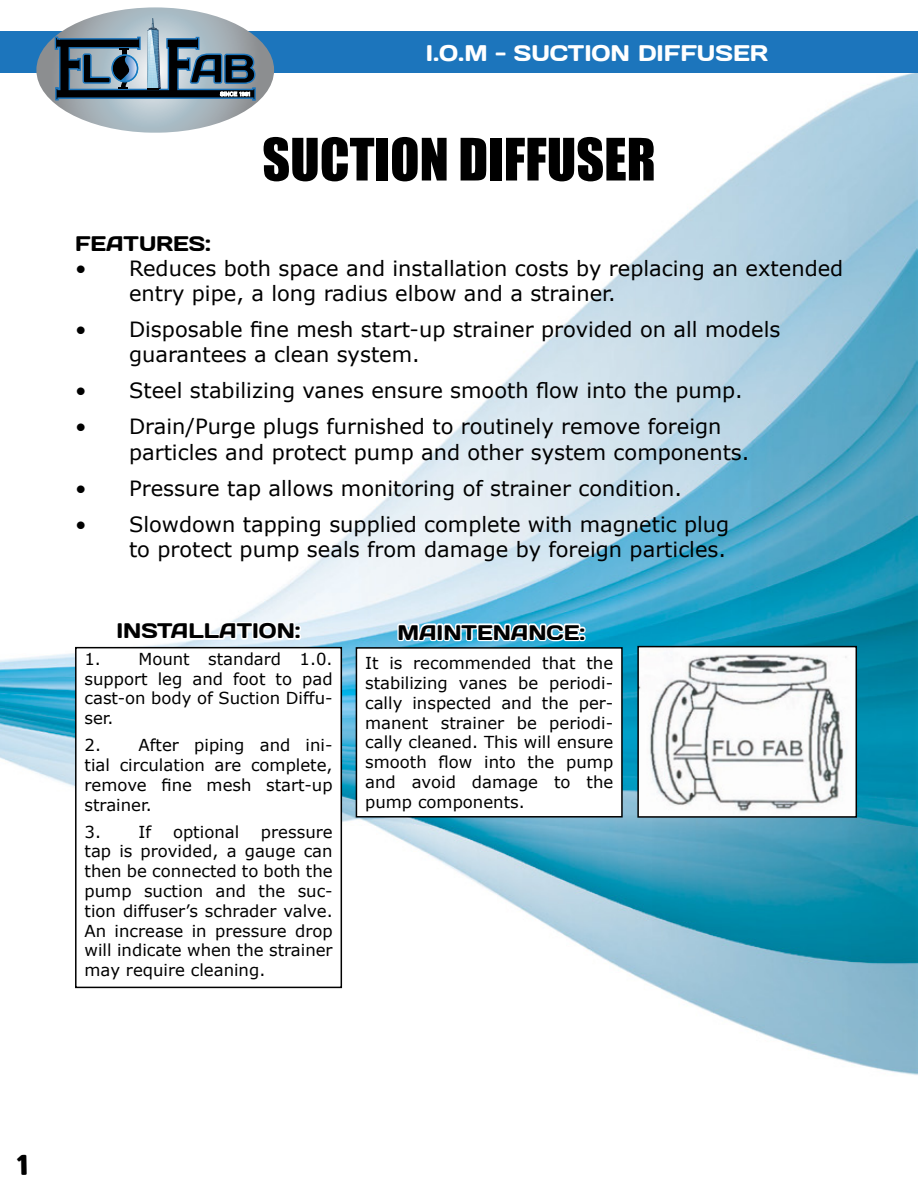
<style>
.page{position:relative;width:918px;height:1188px;background:#fff}
.page>*{position:absolute;margin:0;border:0;box-sizing:border-box;transform-origin:0 0}
.t1{font:54px "Impact";color:#000}
.t2{font:22.5px "Days";color:#fff}
.t3{font:21px/25.2px "Verdana";color:#000}
.t4{font:21px "Days";color:#000}
.t5{font:16.5px/19.8px "Verdana";color:#000;text-align:justify}
</style>
<div class="page">
<img style="left:0;top:72px;width:918px;height:1003px">
<div style="left:0;top:31px;width:918px;height:41px;background:#1c75bc"></div>
<svg style="left:36px;top:7px;width:238px;height:126px"></svg>
<div style="left:76px;top:648px;width:265px;height:339px;background:#fff"></div>
<div style="left:75px;top:647px;width:267px;height:341px;border:2px solid #000"></div>
<svg style="left:114px;top:618px;width:190px;height:26px"></svg>
<div style="left:356px;top:648px;width:266px;height:169px;background:#fff"></div>
<div style="left:356px;top:647px;width:267px;height:171px;border:2px solid #000"></div>
<svg style="left:395px;top:611px;width:193px;height:34px"></svg>
<img style="left:640px;top:649px;width:214px;height:166px">
<div style="left:637px;top:646px;width:220px;height:172px;border:2px solid #000"></div>
<h2 class="t2" style="left:426px;top:38px;width:344px">I.O.M - SUCTION DIFFUSER</h2>
<h1 class="t1" style="left:262px;top:117px;width:395px">SUCTION DIFFUSER</h1>
<p class="t4" style="left:75px;top:230px;width:137px">FEATURES:</p>
<p class="t3" style="left:129px;top:256px;width:716px;text-indent:-54px">• Reduces both space and installation costs by replacing an extended entry pipe, a long radius elbow and a strainer.</p>
<p class="t3" style="left:129px;top:317px;width:653px;text-indent:-54px">• Disposable fine mesh start-up strainer provided on all models guarantees a clean system.</p>
<p class="t3" style="left:75px;top:378px;width:669px">• Steel stabilizing vanes ensure smooth flow into the pump.</p>
<p class="t3" style="left:129px;top:414px;width:622px;text-indent:-54px">• Drain/Purge plugs furnished to routinely remove foreign particles and protect pump and other system components.</p>
<p class="t3" style="left:75px;top:475px;width:609px">• Pressure tap allows monitoring of strainer condition.</p>
<p class="t3" style="left:75px;top:511px;width:656px;text-align:right">• Slowdown tapping supplied complete with magnetic plug to protect pump seals from damage by foreign particles.</p>
<p class="t4" style="left:116px;top:617px;width:186px">INSTALLATION:</p>
<p class="t5" style="left:84px;top:649px;width:250px">1. Mount standard 1.0. support leg and foot to pad cast-on body of Suction Diffu&shy;ser.</p>
<p class="t5" style="left:85px;top:735px;width:250px">2. After piping and ini&shy;tial circulation are complete, remove fine mesh start-up strainer.</p>
<p class="t5" style="left:85px;top:822px;width:68px">3. If</p>
<p class="t5" style="left:173px;top:822px;width:68px">optional</p>
<p class="t5" style="left:85px;top:822px;width:250px;text-indent:176px">pressure tap is provided, a gauge can then be connected to both the pump suction and the suc&shy;tion diffuser’s schrader valve.<br>An increase in pressure drop will indicate when the strainer may require cleaning.</p>
<p class="t4" style="left:397px;top:619px;width:189px">MAINTENANCE:</p>
<p class="t5" style="left:365px;top:653px;width:250px">It is recommended that the stabilizing vanes be periodi&shy;cally inspected and the per&shy;manent strainer be periodi&shy;cally cleaned. This will ensure smooth flow into the pump and avoid damage to the pump components.</p>
</div>
